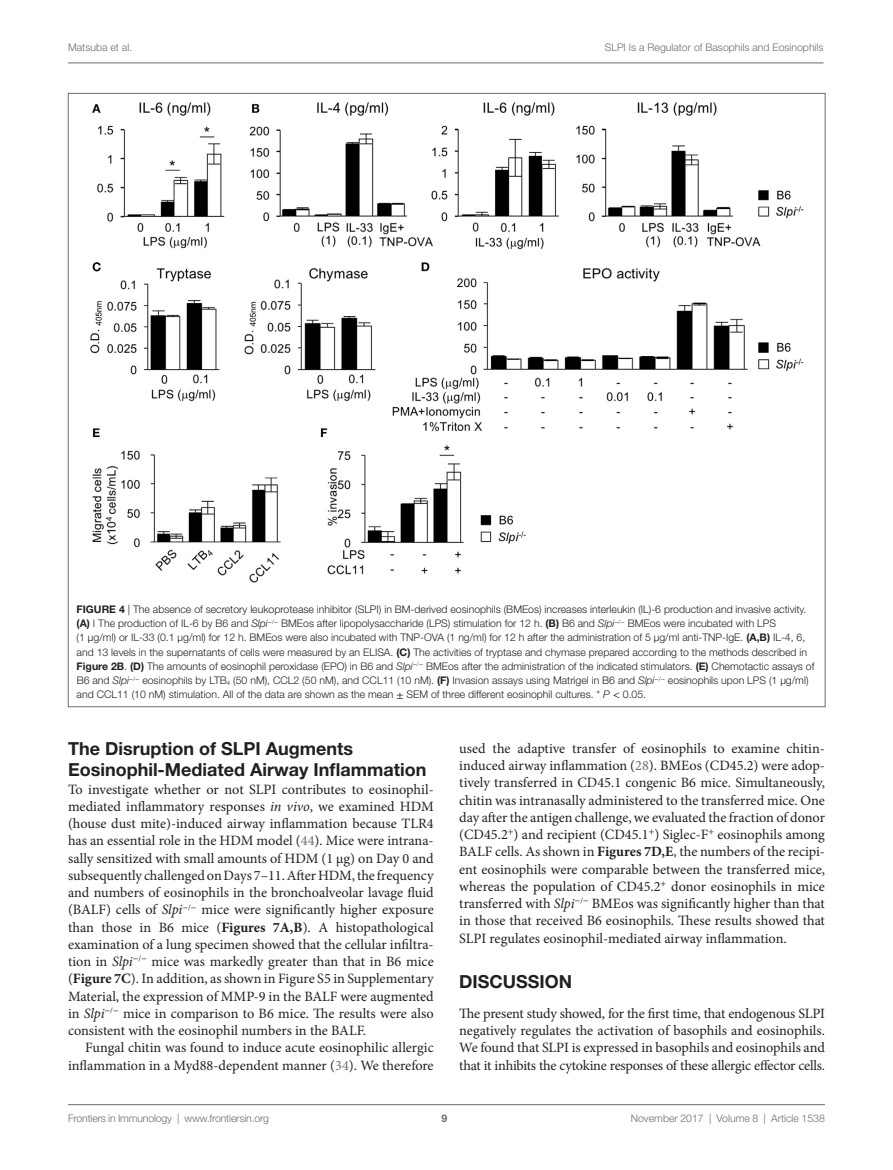
<style>
.page{position:relative;width:893px;height:1170px;background:#fff}
.page>*{position:absolute;margin:0;border:0;box-sizing:border-box;transform-origin:0 0}
.t1{font:700 18px/21px "Helvetica Neue LT Std";color:#231f20}
.t2{font:14.25px/17.2px "Minion Pro";letter-spacing:-.005em;color:#231f20;text-align:justify}
.t3{font:300 10.5px/14.2px "Helvetica Neue LT Std";color:#231f20}
.t4{font:300 10.5px "Helvetica Neue LT Std";color:#6c6d70}
.t5{font:700 10.5px "Helvetica Neue LT Std";color:#6c6d70}
.s1{font-weight:700}
.s2{font-style:italic}
.s3{font-family:"STIX General";font-weight:400}
.s4{color:#6c6d70}
</style>
<div class="page">
<img style="left:90px;top:102px;width:713px;height:480px">
<hr style="left:68px;top:1104px;width:757px;height:1px;background:#6c6d70">
<hr style="left:68px;top:63px;width:755px;height:1px;background:#6c6d70">
<p class="t4" style="left:68px;top:41px;width:66px">Matsuba et al.</p>
<p class="t4" style="left:605px;top:41px;width:220px">SLPI Is a Regulator of Basophils and Eosinophils</p>
<p class="t3" style="left:77px;top:601px;width:739px"><span class="s1">Figure 4</span> | The absence of secretory leukoprotease inhibitor (SLPI) in BM-derived eosinophils (BMEos) increases interleukin (IL)-6 production and invasive activity. <span class="s1">(A)</span> I The production of IL-6 by B6 and <span class="s2">Slpi</span><sup>−</sup><sup>/</sup><sup>−</sup> BMEos after lipopolysaccharide (LPS) stimulation for 12 h. <span class="s1">(B)</span> B6 and <span class="s2">Slpi</span><sup>−</sup><sup>/</sup><sup>−</sup> BMEos were incubated with LPS<br>(1 µg/ml) or IL-33 (0.1 µg/ml) for 12 h. BMEos were also incubated with TNP-OVA (1 ng/ml) for 12 h after the administration of 5 µg/ml anti-TNP-IgE. <span class="s1">(A,B)</span> IL-4, 6, and 13 levels in the supernatants of cells were measured by an ELISA. <span class="s1">(C)</span> The activities of tryptase and chymase prepared according to the methods described in <span class="s1">Figure 2B</span>. <span class="s1">(D)</span> The amounts of eosinophil peroxidase (EPO) in B6 and <span class="s2">Slpi</span><sup>−</sup><sup>/</sup><sup>−</sup> BMEos after the administration of the indicated stimulators. <span class="s1">(E)</span> Chemotactic assays of B6 and <span class="s2">Slpi</span><sup>−</sup><sup>/</sup><sup>−</sup> eosinophils by LTB<sub>4</sub> (50 nM), CCL2 (50 nM), and CCL11 (10 nM). <span class="s1">(F)</span> Invasion assays using Matrigel in B6 and <span class="s2">Slpi</span><sup>−</sup><sup>/</sup><sup>−</sup> eosinophils upon LPS (1 µg/ml) and CCL11 (10 nM) stimulation. All of the data are shown as the mean <span class="s3">±</span> SEM of three different eosinophil cultures. * <span class="s2">P</span> <span class="s3">&lt;</span> 0.05.</p>
<p class="t1" style="left:68px;top:738px;width:360px">The Disruption of SLPI Augments<br>Eosinophil-Mediated Airway Inflammation</p>
<p class="t2" style="left:68px;top:780px;width:367px">To investigate whether or not SLPI contributes to eosinophil&shy;mediated inflammatory responses <span class="s2">in vivo</span>, we examined HDM (house dust mite)-induced airway inflammation because TLR4 has an essential role in the HDM model (<span class="s4">44</span>). Mice were intrana&shy;sally sensitized with small amounts of HDM (1 µg) on Day 0 and subsequently challenged on Days 7–11. After HDM, the frequency and numbers of eosinophils in the bronchoalveolar lavage fluid (BALF) cells of <span class="s2">Slpi</span><sup>−</sup><sup>/</sup><sup>−</sup> mice were significantly higher exposure than those in B6 mice (<span class="s1">Figures 7A,B</span>). A histopathological examination of a lung specimen showed that the cellular infiltra&shy;tion in <span class="s2">Slpi</span><sup>−</sup><sup>/</sup><sup>−</sup> mice was markedly greater than that in B6 mice (<span class="s1">Figure 7C</span>). In addition, as shown in Figure S5 in Supplementary Material, the expression of MMP-9 in the BALF were augmented in <span class="s2">Slpi</span><sup>−</sup><sup>/</sup><sup>−</sup> mice in comparison to B6 mice. The results were also consistent with the eosinophil numbers in the BALF.</p>
<p class="t2" style="left:68px;top:1039px;width:367px;text-align:right">Fungal chitin was found to induce acute eosinophilic allergic inflammation in a Myd88-dependent manner (<span class="s4">34</span>). We therefore</p>
<p class="t2" style="left:459px;top:739px;width:367px">used the adaptive transfer of eosinophils to examine chitin&shy;induced airway inflammation (<span class="s4">28</span>). BMEos (CD45.2) were adop&shy;tively transferred in CD45.1 congenic B6 mice. Simultaneously, chitin was intranasally administered to the transferred mice. One day after the antigen challenge, we evaluated the fraction of donor (CD45.2<sup>+</sup>) and recipient (CD45.1<sup>+</sup>) Siglec-F<sup>+</sup> eosinophils among BALF cells. As shown in <span class="s1">Figures 7D,E</span>, the numbers of the recipi&shy;ent eosinophils were comparable between the transferred mice, whereas the population of CD45.2<sup>+</sup> donor eosinophils in mice transferred with <span class="s2">Slpi</span><sup>−</sup><sup>/</sup><sup>−</sup> BMEos was significantly higher than that in those that received B6 eosinophils. These results showed that SLPI regulates eosinophil-mediated airway inflammation.</p>
<p class="t1" style="left:459px;top:970px;width:112px">DISCUSSION</p>
<p class="t2" style="left:459px;top:1004px;width:367px">The present study showed, for the first time, that endogenous SLPI negatively regulates the activation of basophils and eosinophils.<br>We found that SLPI is expressed in basophils and eosinophils and that it inhibits the cytokine responses of these allergic effector cells.</p>
<p class="t4" style="left:68px;top:1111px;width:203px">Frontiers in Immunology | www.frontiersin.org</p>
<p class="t4" style="left:631px;top:1111px;width:196px">November 2017 | Volume 8 | Article 1538</p>
<p class="t5" style="left:441px;top:1111px;width:7px">9</p>
</div>
